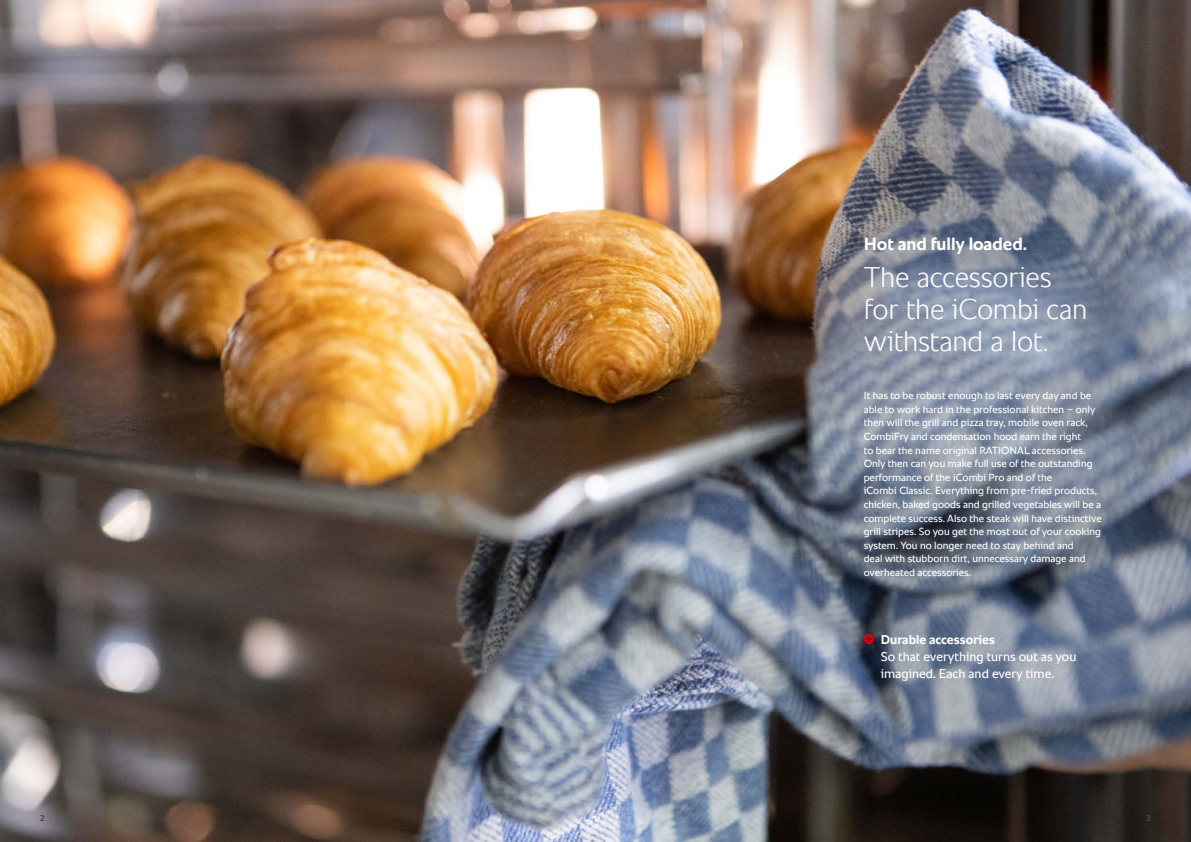
<style>
.page{position:relative;width:1191px;height:842px;background:#fff}
.page>*{position:absolute;margin:0;border:0;box-sizing:border-box;transform-origin:0 0}
.t1{font:300 29px/32px "RATIONAL Sans TT";letter-spacing:-.01em;color:#fff}
.t2{font:700 18px "RATIONAL Sans TT";letter-spacing:-.005em;color:#fff}
.t3{font:13px/17px "RATIONAL Sans TT";color:#fff}
.t4{font:700 13px "RATIONAL Sans TT";color:#fff}
.t5{font:10.5px/13.6px "RATIONAL Sans TT";color:#fff}
.t6{font:700 8.5px "RATIONAL Sans TT";color:#484847}
</style>
<div class="page">
<img style="left:0;top:0;width:1191px;height:842px">
<svg style="left:863px;top:634px;width:10px;height:10px"></svg>
<h2 class="t2" style="left:863px;top:231px;width:165px">Hot and fully loaded.</h2>
<h1 class="t1" style="left:863px;top:262px;width:225px">The accessories for the iCombi can withstand a lot.</h1>
<p class="t5" style="left:863px;top:389px;width:239px">It has to be robust enough to last every day and be able to work hard in the professional kitchen – only then will the grill and pizza tray, mobile oven rack, CombiFry and condensation hood earn the right<br>to bear the name original RATIONAL accessories.<br>Only then can you make full use of the outstanding performance of the iCombi Pro and of the<br>iCombi Classic. Everything from pre-fried products, chicken, baked goods and grilled vegetables will be a complete success. Also the steak will have distinctive grill stripes. So you get the most out of your cooking system. You no longer need to stay behind and<br>deal with stubborn dirt, unnecessary damage and overheated accessories.</p>
<p class="t4" style="left:880px;top:630px;width:116px">Durable accessories</p>
<p class="t3" style="left:880px;top:648px;width:197px">So that everything turns out as you imagined. Each and every time.</p>
<p class="t6" style="left:40px;top:812px;width:7px">2</p>
<p class="t6" style="left:1146px;top:812px;width:7px">3</p>
</div>
